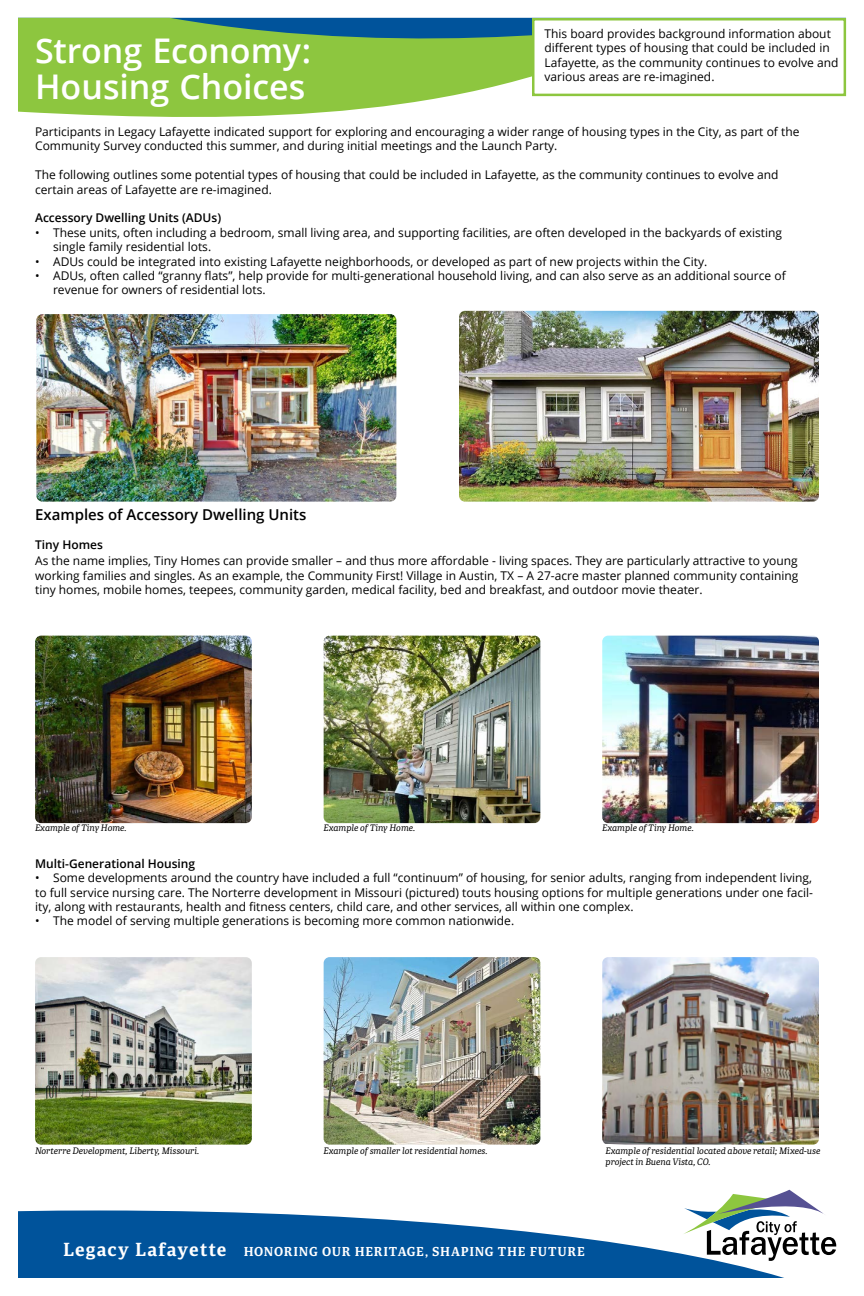
<style>
.page{position:relative;width:864px;height:1296px;background:#fff}
.page>*{position:absolute;margin:0;border:0;box-sizing:border-box;transform-origin:0 0}
.t1{font:600 34px/36.2px "Open Sans";color:#fff}
.t2{font:600 15px "Open Sans";color:#000}
.t3{font:700 12.45px "Portada";letter-spacing:.055em;color:#fff}
.t4{font:12px/14.4px "Open Sans";color:#000}
.t5{font:600 12px "Open Sans";color:#000}
.t6{font:italic 9px/10.8px "Portada";color:#000}
.s1{font-size:18.2px}
</style>
<div class="page">
<svg style="left:18px;top:1210px;width:766px;height:68px;fill:#00539b"></svg>
<svg style="left:18px;top:18px;width:649px;height:99px;background:#8dc162"></svg>
<svg style="left:683px;top:1190px;width:153px;height:71px"></svg>
<img style="left:459px;top:311px;width:360px;height:191px">
<img style="left:36px;top:314px;width:360px;height:188px">
<img style="left:35px;top:636px;width:217px;height:187px">
<img style="left:35px;top:957px;width:217px;height:188px">
<img style="left:324px;top:957px;width:216px;height:188px">
<img style="left:602px;top:957px;width:217px;height:188px">
<img style="left:324px;top:636px;width:216px;height:187px">
<img style="left:602px;top:636px;width:217px;height:187px">
<div style="left:532px;top:18px;width:314px;height:78px;background:#fff;border:2px solid #8dc63f"></div>
<p class="t4" style="left:545px;top:26px;width:295px">This board provides background information about different types of housing that could be included in Lafayette, as the community continues to evolve and various areas are re-imagined.</p>
<h1 class="t1" style="left:35px;top:32px;width:277px">Strong Economy:<br>Housing Choices</h1>
<p class="t4" style="left:35px;top:124px;width:766px">Participants in Legacy Lafayette indicated support for exploring and encouraging a wider range of housing types in the City, as part of the<br>Community Survey conducted this summer, and during initial meetings and the Launch Party.</p>
<p class="t4" style="left:35px;top:167px;width:745px">The following outlines some potential types of housing that could be included in Lafayette, as the community continues to evolve and certain areas of Lafayette are re-imagined.</p>
<p class="t5" style="left:35px;top:210px;width:188px">Accessory Dwelling Units (ADUs)</p>
<p class="t4" style="left:53px;top:225px;width:730px;text-indent:-18px">• These units, often including a bedroom, small living area, and supporting facilities, are often developed in the backyards of existing single family residential lots.</p>
<p class="t4" style="left:35px;top:254px;width:674px">• ADUs could be integrated into existing Lafayette neighborhoods, or developed as part of new projects within the City.</p>
<p class="t4" style="left:53px;top:268px;width:734px;text-indent:-18px">• ADUs, often called “granny flats”, help provide for multi-generational household living, and can also serve as an additional source of revenue for owners of residential lots.</p>
<p class="t2" style="left:35px;top:504px;width:273px">Examples of Accessory Dwelling Units</p>
<p class="t5" style="left:35px;top:536px;width:69px">Tiny Homes</p>
<p class="t4" style="left:35px;top:554px;width:765px;text-align:justify">As the name implies, Tiny Homes can provide smaller – and thus more affordable - living spaces. They are particularly attractive to young working families and singles. As an example, the Community First! Village in Austin, TX – A 27-acre master planned community containing tiny homes, mobile homes, teepees, community garden, medical facility, bed and breakfast, and outdoor movie theater.</p>
<p class="t6" style="left:35px;top:822px;width:93px">Example of Tiny Home.</p>
<p class="t6" style="left:324px;top:822px;width:93px">Example of Tiny Home.</p>
<p class="t6" style="left:602px;top:822px;width:93px">Example of Tiny Home.</p>
<p class="t5" style="left:35px;top:855px;width:162px">Multi-Generational Housing</p>
<p class="t4" style="left:35px;top:870px;width:779px;text-align:justify">• Some developments around the country have included a full “continuum” of housing, for senior adults, ranging from independent living, to full service nursing care. The Norterre development in Missouri (pictured) touts housing options for multiple generations under one facil&shy;ity, along with restaurants, health and fitness centers, child care, and other services, all within one complex.</p>
<p class="t4" style="left:35px;top:914px;width:481px">• The model of serving multiple generations is becoming more common nationwide.</p>
<p class="t6" style="left:35px;top:1145px;width:166px">Norterre Development, Liberty, Missouri.</p>
<p class="t6" style="left:324px;top:1145px;width:166px">Example of smaller lot residential homes.</p>
<p class="t6" style="left:606px;top:1145px;width:216px">Example of residential located above retail; Mixed-use project in Buena Vista, CO.</p>
<p class="t3" style="left:63px;top:1242px;width:524px"><span class="s1">Legacy Lafayette</span> HONORING OUR HERITAGE, SHAPING THE FUTURE</p>
</div>
